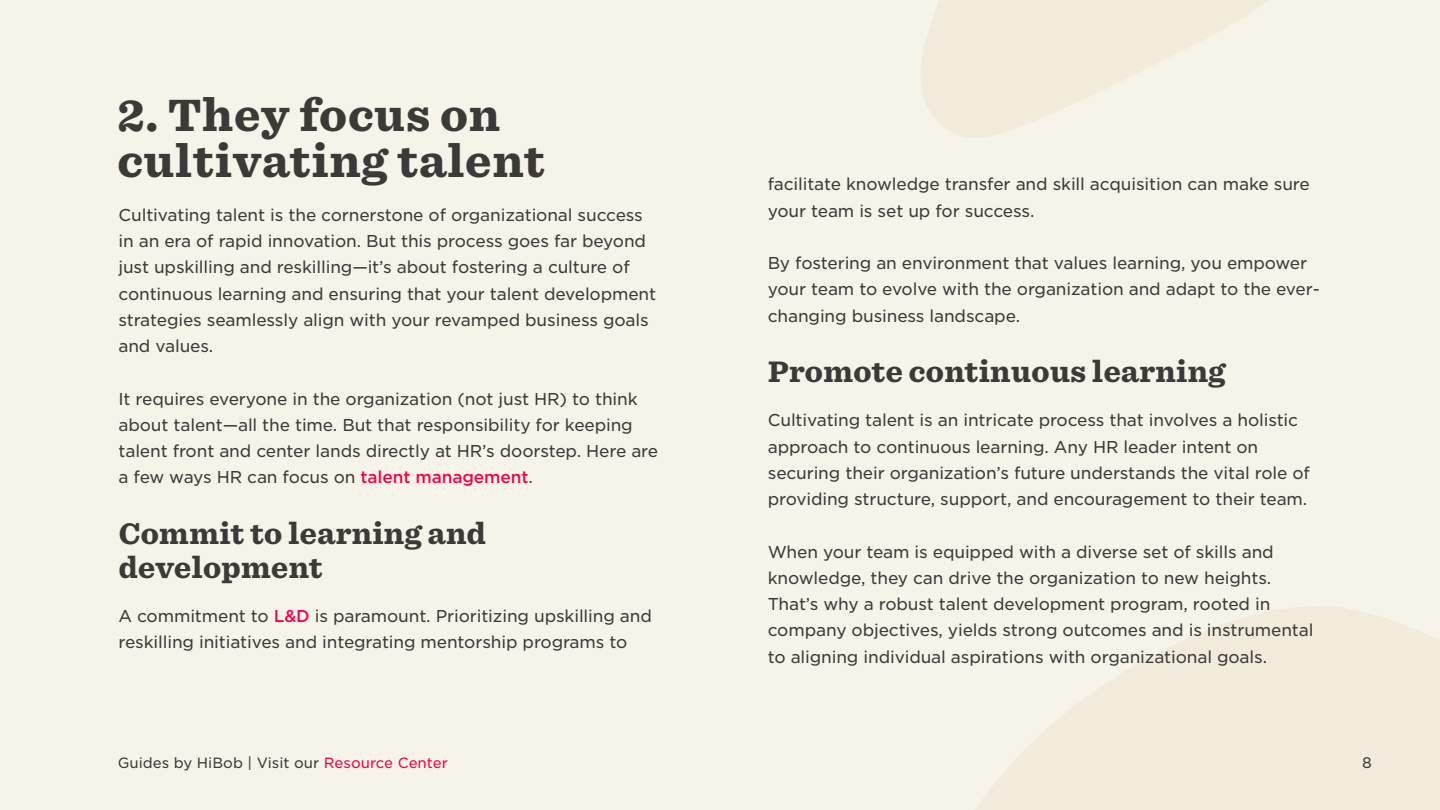
<style>
.page{position:relative;width:1440px;height:810px;background:#f6f3e8}
.page>*{position:absolute;margin:0;border:0;box-sizing:border-box;transform-origin:0 0}
.H1_Heading{font:900 43.5px/45.8px "Sentinel S Sm";color:#3a3a37}
.H2_Sub_title{font:900 28.5px/34.2px "Sentinel S Sm";letter-spacing:-.01em;color:#3a3a37}
.Body_text{font:16.5px/26.2px "Gotham S Sm";letter-spacing:-.01em;color:#3a3a37}
.t1{font:14.7px "Gotham S Sm";color:#3a3a37}
.t2{font:14.25px "Gotham S Sm";color:#3a3a37}
.s1{font-weight:500;color:#f4004d}
.s2{color:#f4004d}
</style>
<div class="page">
<svg style="left:921px;top:0;width:346px;height:138px;fill:#f0ebdb"></svg>
<svg style="left:976px;top:606px;width:464px;height:204px;fill:#f0ebdb"></svg>
<h1 class="H1_Heading" style="left:117px;top:92px;width:430px">2. They focus on cultivating talent</h1>
<p class="Body_text" style="left:118px;top:201px;width:539px">Cultivating talent is the cornerstone of organizational success in an era of rapid innovation. But this process goes far beyond just upskilling and reskilling—it s’ about fostering a culture of continuous learning and ensuring that your talent development strategies seamlessly align with your revamped business goals and values.</p>
<p class="Body_text" style="left:118px;top:385px;width:541px">It requires everyone in the organization (not just HR) to think about talent—all the time. But that responsibility for keeping talent front and center lands directly at HR s’ doorstep. Here are a few ways HR can focus on <span class="s1">talent management</span>.</p>
<h2 class="H2_Sub_title" style="left:118px;top:516px;width:369px">Commit to learning and development</h2>
<p class="Body_text" style="left:118px;top:603px;width:535px">A commitment to <span class="s1">L&amp;D</span> is paramount. Prioritizing upskilling and reskilling initiatives and integrating mentorship programs to</p>
<p class="t2" style="left:118px;top:753px;width:332px">Guides by HiBob | Visit our <span class="s2">Resource Center</span></p>
<p class="Body_text" style="left:768px;top:171px;width:544px">facilitate knowledge transfer and skill acquisition can make sure your team is set up for success.</p>
<p class="Body_text" style="left:768px;top:250px;width:541px">By fostering an environment that values learning, you empower</p>
<p class="Body_text" style="left:768px;top:302px;width:254px">changing business landscape.</p>
<p class="Body_text" style="left:768px;top:276px;width:553px">your team to evolve with the organization and adapt to the ever-</p>
<h2 class="H2_Sub_title" style="left:768px;top:354px;width:459px">Promote continuous learning</h2>
<p class="Body_text" style="left:768px;top:407px;width:544px">Cultivating talent is an intricate process that involves a holistic approach to continuous learning. Any HR leader intent on securing their organization s’ future understands the vital role of providing structure, support, and encouragement to their team.</p>
<p class="Body_text" style="left:768px;top:538px;width:547px">When your team is equipped with a diverse set of skills and knowledge, they can drive the organization to new heights.<br>That s’ why a robust talent development program, rooted in company objectives, yields strong outcomes and is instrumental to aligning individual aspirations with organizational goals.</p>
<p class="t1" style="left:1362px;top:753px;width:11px">8</p>
</div>
